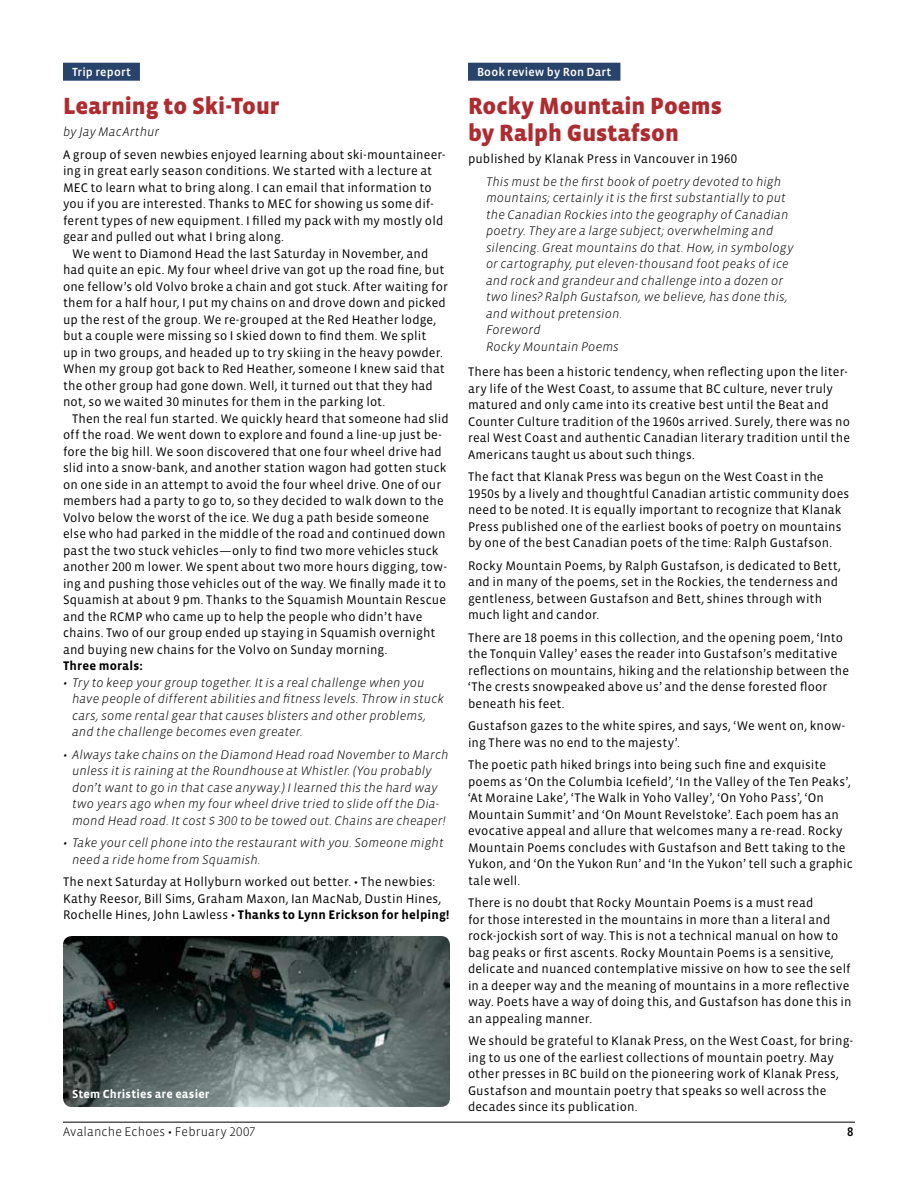
<style>
.page{position:relative;width:918px;height:1188px;background:#fff}
.page>*{position:absolute;margin:0;border:0;box-sizing:border-box;transform-origin:0 0}
.t1{font:900 24px/27px "Vista Sans OT";color:#ae2b30}
.t2{font:12.75px/16.5px "Vista Sans OT";letter-spacing:.01em;color:#000}
.t3{font:italic 300 12.75px/16.5px "Vista Sans OT";letter-spacing:.005em;color:#000}
.t4{font:300 12.75px "Vista Sans OT";letter-spacing:.01em;color:#000}
.t5{font:700 12.75px "Vista Sans OT";color:#000}
.t6{font:500 12px "Vista Sans OT";letter-spacing:.015em;color:#fff}
.t7{font:700 12px "Vista Sans OT";letter-spacing:.015em;color:#fff}
.s1{font-weight:700}
</style>
<div class="page">
<hr style="left:63px;top:1122px;width:792px;height:1px;background:#000">
<div style="left:63px;top:63px;width:77px;height:18px;background:#29446b"></div>
<img style="left:63px;top:936px;width:387px;height:171px;border-radius:9px">
<div style="left:468px;top:63px;width:152px;height:18px;background:#29446b"></div>
<p class="t6" style="left:72px;top:66px;width:60px">Trip report</p>
<h1 class="t1" style="left:63px;top:93px;width:218px">Learning to Ski-Tour</h1>
<p class="t3" style="left:63px;top:124px;width:98px">by Jay MacArthur</p>
<p class="t2" style="left:63px;top:146px;width:384px">A group of seven newbies enjoyed learning about ski-mountaineer&shy;ing in great early season conditions. We started with a lecture at MEC to learn what to bring along. I can email that information to you if you are interested. Thanks to MEC for showing us some dif&shy;ferent types of new equipment. I filled my pack with my mostly old gear and pulled out what I bring along.</p>
<p class="t2" style="left:63px;top:245px;width:386px;text-indent:9px">We went to Diamond Head the last Saturday in November, and had quite an epic. My four wheel drive van got up the road fine, but one fellow’s old Volvo broke a chain and got stuck. After waiting for them for a half hour, I put my chains on and drove down and picked up the rest of the group. We re-grouped at the Red Heather lodge, but a couple were missing so I skied down to find them. We split<br>up in two groups, and headed up to try skiing in the heavy powder.<br>When my group got back to Red Heather, someone I knew said that the other group had gone down. Well, it turned out that they had not, so we waited 30 minutes for them in the parking lot.</p>
<p class="t2" style="left:63px;top:410px;width:387px;text-indent:9px">Then the real fun started. We quickly heard that someone had slid off the road. We went down to explore and found a line-up just be&shy;fore the big hill. We soon discovered that one four wheel drive had slid into a snow-bank, and another station wagon had gotten stuck on one side in an attempt to avoid the four wheel drive. One of our members had a party to go to, so they decided to walk down to the Volvo below the worst of the ice. We dug a path beside someone else who had parked in the middle of the road and continued down past the two stuck vehicles—only to find two more vehicles stuck another 200 m lower. We spent about two more hours digging, tow&shy;ing and pushing those vehicles out of the way. We finally made it to Squamish at about 9 pm. Thanks to the Squamish Mountain Rescue and the RCMP who came up to help the people who didn’t have chains. Two of our group ended up staying in Squamish overnight and buying new chains for the Volvo on Sunday morning.</p>
<p class="t5" style="left:63px;top:659px;width:81px">Three morals:</p>
<p class="t3" style="left:72px;top:674px;width:374px;text-indent:-9px">• Try to keep your group together. It is a real challenge when you have people of different abilities and fitness levels. Throw in stuck cars, some rental gear that causes blisters and other problems, and the challenge becomes even greater.</p>
<p class="t3" style="left:72px;top:746px;width:378px;text-indent:-9px">• Always take chains on the Diamond Head road November to March unless it is raining at the Roundhouse at Whistler. (You probably don’t want to go in that case anyway.) I learned this the hard way two years ago when my four wheel drive tried to slide off the Dia&shy;mond Head road. It cost $ 300 to be towed out. Chains are cheaper!</p>
<p class="t3" style="left:72px;top:835px;width:373px;text-indent:-9px">• Take your cell phone into the restaurant with you. Someone might need a ride home from Squamish.</p>
<p class="t2" style="left:63px;top:874px;width:388px">The next Saturday at Hollyburn worked out better. • The newbies:<br>Kathy Reesor, Bill Sims, Graham Maxon, Ian MacNab, Dustin Hines,<br>Rochelle Hines, John Lawless • <span class="s1">Thanks to Lynn Erickson for helping!</span></p>
<p class="t7" style="left:72px;top:1088px;width:139px">Stem Christies are easier</p>
<p class="t4" style="left:63px;top:1125px;width:194px">Avalanche Echoes • February 2007</p>
<p class="t6" style="left:477px;top:66px;width:136px">Book review by Ron Dart</p>
<h1 class="t1" style="left:468px;top:93px;width:256px">Rocky Mountain Poems by Ralph Gustafson</h1>
<p class="t2" style="left:468px;top:151px;width:271px">published by Klanak Press in Vancouver in 1960</p>
<p class="t3" style="left:486px;top:173px;width:309px">This must be the first book of poetry devoted to high mountains; certainly it is the first substantially to put the Canadian Rockies into the geography of Canadian poetry. They are a large subject; overwhelming and silencing. Great mountains do that. How, in symbology or cartography, put eleven-thousand foot peaks of ice and rock and grandeur and challenge into a dozen or two lines? Ralph Gustafson, we believe, has done this, and without pretension.<br>Foreword<br>Rocky Mountain Poems</p>
<p class="t2" style="left:468px;top:364px;width:384px">There has been a historic tendency, when reflecting upon the liter&shy;ary life of the West Coast, to assume that BC culture, never truly matured and only came into its creative best until the Beat and Counter Culture tradition of the 1960s arrived. Surely, there was no real West Coast and authentic Canadian literary tradition until the Americans taught us about such things.</p>
<p class="t2" style="left:468px;top:469px;width:383px">The fact that Klanak Press was begun on the West Coast in the 1950s by a lively and thoughtful Canadian artistic community does need to be noted. It is equally important to recognize that Klanak Press published one of the earliest books of poetry on mountains by one of the best Canadian poets of the time: Ralph Gustafson.</p>
<p class="t2" style="left:468px;top:557px;width:374px">Rocky Mountain Poems, by Ralph Gustafson, is dedicated to Bett, and in many of the poems, set in the Rockies, the tenderness and gentleness, between Gustafson and Bett, shines through with much light and candor.</p>
<p class="t2" style="left:468px;top:629px;width:382px">There are 18 poems in this collection, and the opening poem, ‘Into the Tonquin Valley’ eases the reader into Gustafson’s meditative reflections on mountains, hiking and the relationship between the ‘The crests snowpeaked above us’ and the dense forested floor beneath his feet.</p>
<p class="t2" style="left:468px;top:718px;width:379px">Gustafson gazes to the white spires, and says, ‘We went on, know&shy;ing There was no end to the majesty’.</p>
<p class="t2" style="left:468px;top:757px;width:386px">The poetic path hiked brings into being such fine and exquisite poems as ‘On the Columbia Icefield’, ‘In the Valley of the Ten Peaks’, ‘At Moraine Lake’, ‘The Walk in Yoho Valley’, ‘On Yoho Pass’, ‘On Mountain Summit’ and ‘On Mount Revelstoke’. Each poem has an evocative appeal and allure that welcomes many a re-read. Rocky Mountain Poems concludes with Gustafson and Bett taking to the Yukon, and ‘On the Yukon Run’ and ‘In the Yukon’ tell such a graphic tale well.</p>
<p class="t2" style="left:468px;top:895px;width:385px">There is no doubt that Rocky Mountain Poems is a must read<br>for those interested in the mountains in more than a literal and rock-jockish sort of way. This is not a technical manual on how to bag peaks or first ascents. Rocky Mountain Poems is a sensitive, delicate and nuanced contemplative missive on how to see the self in a deeper way and the meaning of mountains in a more reflective way. Poets have a way of doing this, and Gustafson has done this in an appealing manner.</p>
<p class="t2" style="left:468px;top:1033px;width:387px">We should be grateful to Klanak Press, on the West Coast, for bring&shy;ing to us one of the earliest collections of mountain poetry. May other presses in BC build on the pioneering work of Klanak Press, Gustafson and mountain poetry that speaks so well across the decades since its publication.</p>
</div>
